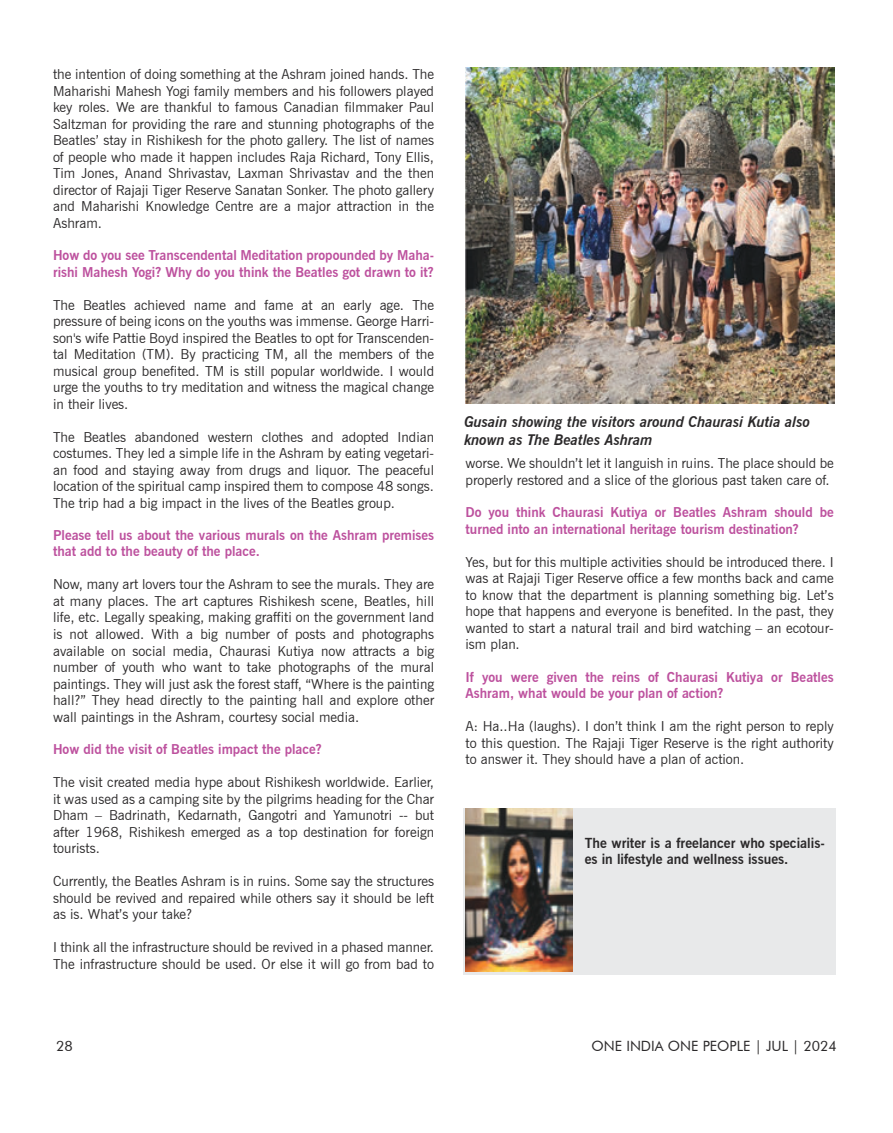
<style>
.page{position:relative;width:893px;height:1133px;background:#fff}
.page>*{position:absolute;margin:0;border:0;box-sizing:border-box;transform-origin:0 0}
.t1{font:italic 700 14.85px/17.9px "News Gothic BT";color:#2b292a}
.t2{font:14.1px "Futura BT";color:#2b292a}
.t3{font:13.8px/16.5px "News Gothic BT";color:#2b292a;text-align:justify}
.t4{font:700 13.8px/16.5px "News Gothic BT";color:#2b292a}
.t5{font:700 13.5px/16.2px "News Gothic BT";color:#bd519e}
</style>
<div class="page">
<div style="left:463px;top:808px;width:373px;height:166px;background:#e8e9ea"></div>
<img style="left:465px;top:67px;width:369px;height:337px">
<img style="left:466px;top:808px;width:106px;height:163px">
<p class="t3" style="left:53px;top:67px;width:383px">the intention of doing something at the Ashram joined hands. The Maharishi Mahesh Yogi family members and his followers played key roles. We are thankful to famous Canadian filmmaker Paul Saltzman for providing the rare and stunning photographs of the Beatlesí stay in Rishikesh for the photo gallery. The list of names of people who made it happen includes Raja Richard, Tony Ellis, Tim Jones, Anand Shrivastav, Laxman Shrivastav and the then director of Rajaji Tiger Reserve Sanatan Sonker. The photo gallery and Maharishi Knowledge Centre are a major attraction in the Ashram.</p>
<p class="t5" style="left:53px;top:248px;width:383px">How do you see Transcendental Meditation propounded by Maha&shy;rishi Mahesh Yogi? Why do you think the Beatles got drawn to it?</p>
<p class="t3" style="left:53px;top:297px;width:383px">The Beatles achieved name and fame at an early age. The pressure of being icons on the youths was immense. George Harri&shy;son's wife Pattie Boyd inspired the Beatles to opt for Transcenden&shy;tal Meditation (TM). By practicing TM, all the members of the musical group benefited. TM is still popular worldwide. I would urge the youths to try meditation and witness the magical change in their lives.</p>
<p class="t3" style="left:53px;top:429px;width:383px">The Beatles abandoned western clothes and adopted Indian costumes. They led a simple life in the Ashram by eating vegetari&shy;an food and staying away from drugs and liquor. The peaceful location of the spiritual camp inspired them to compose 48 songs.<br>The trip had a big impact in the lives of the Beatles group.</p>
<p class="t5" style="left:53px;top:528px;width:383px">Please tell us about the various murals on the Ashram premises that add to the beauty of the place.</p>
<p class="t3" style="left:53px;top:577px;width:383px">Now, many art lovers tour the Ashram to see the murals. They are at many places. The art captures Rishikesh scene, Beatles, hill life, etc. Legally speaking, making graffiti on the government land is not allowed. With a big number of posts and photographs available on social media, Chaurasi Kutiya now attracts a big number of youth who want to take photographs of the mural paintings. They will just ask the forest staff, ìWhere is the painting hall?î They head directly to the painting hall and explore other wall paintings in the Ashram, courtesy social media.</p>
<p class="t5" style="left:53px;top:742px;width:270px">How did the visit of Beatles impact the place?</p>
<p class="t3" style="left:53px;top:774px;width:383px">The visit created media hype about Rishikesh worldwide. Earlier, it was used as a camping site by the pilgrims heading for the Char Dham ñ Badrinath, Kedarnath, Gangotri and Yamunotri -- but after 1968, Rishikesh emerged as a top destination for foreign tourists.</p>
<p class="t3" style="left:53px;top:873px;width:383px">Currently, the Beatles Ashram is in ruins. Some say the structures should be revived and repaired while others say it should be left as is. Whatís your take?</p>
<p class="t3" style="left:53px;top:939px;width:383px">I think all the infrastructure should be revived in a phased manner.<br>The infrastructure should be used. Or else it will go from bad to</p>
<p class="t1" style="left:464px;top:414px;width:347px">Gusain showing the visitors around Chaurasi Kutia also known as The Beatles Ashram</p>
<p class="t3" style="left:466px;top:456px;width:370px">worse. We shouldnít let it languish in ruins. The place should be properly restored and a slice of the glorious past taken care of.</p>
<p class="t5" style="left:466px;top:505px;width:370px">Do you think Chaurasi Kutiya or Beatles Ashram should be turned into an international heritage tourism destination?</p>
<p class="t3" style="left:466px;top:554px;width:370px">Yes, but for this multiple activities should be introduced there. I was at Rajaji Tiger Reserve office a few months back and came to know that the department is planning something big. Letís hope that happens and everyone is benefited. In the past, they wanted to start a natural trail and bird watching ñ an ecotour&shy;ism plan.</p>
<p class="t5" style="left:466px;top:670px;width:370px">If you were given the reins of Chaurasi Kutiya or Beatles<br>Ashram, what would be your plan of action?</p>
<p class="t3" style="left:466px;top:718px;width:370px">A: Ha..Ha (laughs). I donít think I am the right person to reply to this question. The Rajaji Tiger Reserve is the right authority to answer it. They should have a plan of action.</p>
<p class="t4" style="left:585px;top:835px;width:242px">The writer is a freelancer who specialis&shy;es in lifestyle and wellness issues.</p>
<p class="t2" style="left:56px;top:1039px;width:18px">28</p>
<p class="t2" style="left:591px;top:1040px;width:247px">ONE INDIA ONE PEOPLE | JUL | 2024</p>
</div>
